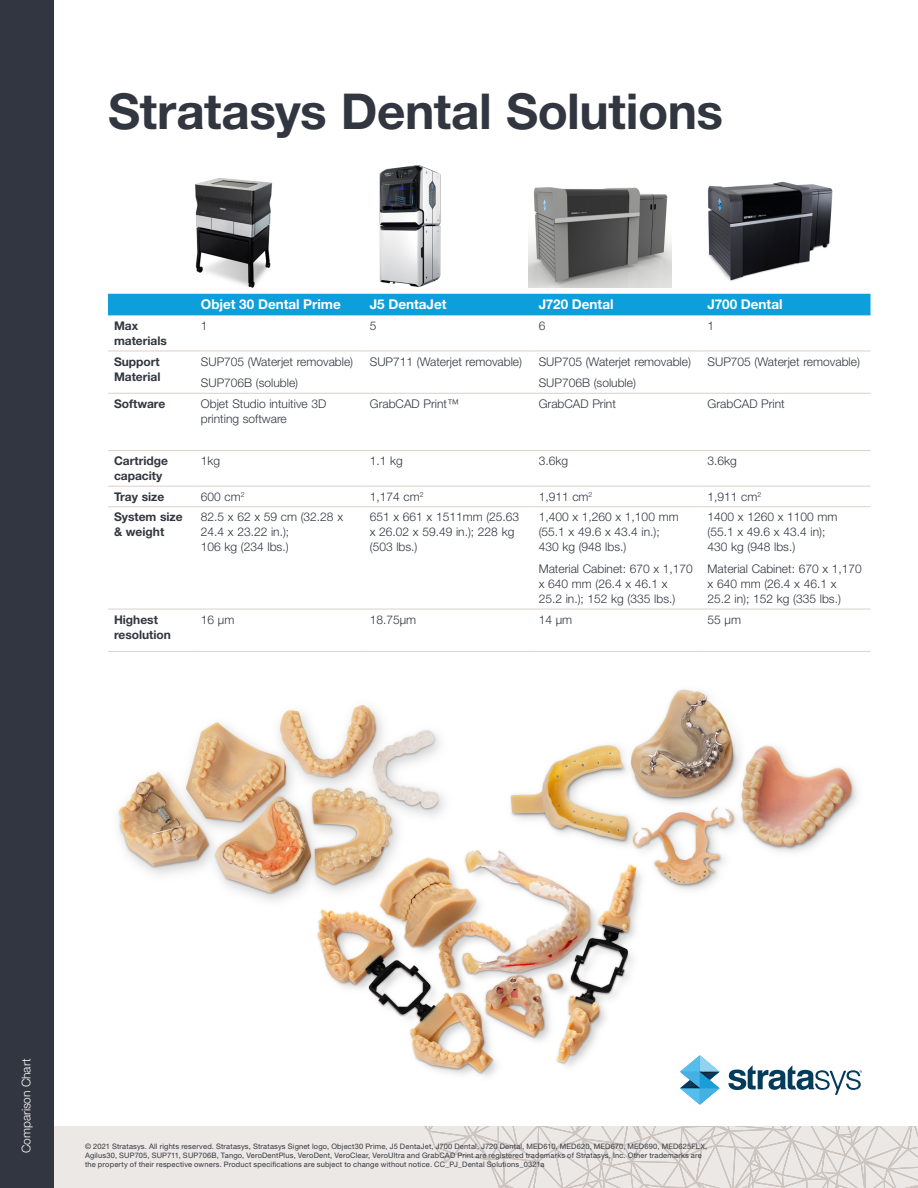
<style>
.page{position:relative;width:918px;height:1188px;background:#fff}
.page>*{position:absolute;margin:0;border:0;box-sizing:border-box;transform-origin:0 0}
.Cover_title{font:700 49.5px "Helvetica Neue LT Std";letter-spacing:-.01em;color:#323640}
.TBL_-_Title{font:700 13.5px "Helvetica Neue LT Std";color:#fff}
.TBL_-_Body{font:300 12px/15px "Helvetica Neue LT Std";color:#323640}
.TBL_-_Body-2{font:700 12px/15px "Helvetica Neue LT Std";color:#323640}
.t1{font:300 12px "Helvetica Neue LT Std";letter-spacing:-.005em;color:#fff}
.t2{font:7.5px/9px "Helvetica Neue LT Std";letter-spacing:.02em;color:#323640}
</style>
<div class="page">
<div style="left:0;top:0;width:54px;height:1188px;background:#323640"></div>
<div style="left:54px;top:1127px;width:864px;height:61px;background:#ece8e5"></div>
<svg style="left:425px;top:1127px;width:493px;height:61px"></svg>
<img style="left:708px;top:181px;width:125px;height:100px">
<img style="left:529px;top:187px;width:142px;height:101px">
<img style="left:188px;top:178px;width:96px;height:116px">
<img style="left:336px;top:165px;width:150px;height:129px">
<svg style="left:680px;top:1055px;width:40px;height:50px"></svg>
<svg style="left:728px;top:1065px;width:134px;height:30px"></svg>
<div style="left:108px;top:294px;width:763px;height:21px;background:#0c9fdc"></div>
<hr style="left:108px;top:351px;width:87px;height:1px;background:#dad1cb">
<hr style="left:195px;top:351px;width:169px;height:1px;background:#dad1cb">
<hr style="left:364px;top:351px;width:169px;height:1px;background:#dad1cb">
<hr style="left:533px;top:351px;width:169px;height:1px;background:#dad1cb">
<hr style="left:702px;top:351px;width:169px;height:1px;background:#dad1cb">
<hr style="left:108px;top:393px;width:87px;height:1px;background:#dad1cb">
<hr style="left:195px;top:393px;width:169px;height:1px;background:#dad1cb">
<hr style="left:364px;top:393px;width:169px;height:1px;background:#dad1cb">
<hr style="left:533px;top:393px;width:169px;height:1px;background:#dad1cb">
<hr style="left:702px;top:393px;width:169px;height:1px;background:#dad1cb">
<hr style="left:108px;top:450px;width:87px;height:1px;background:#dad1cb">
<hr style="left:195px;top:450px;width:169px;height:1px;background:#dad1cb">
<hr style="left:364px;top:450px;width:169px;height:1px;background:#dad1cb">
<hr style="left:533px;top:450px;width:169px;height:1px;background:#dad1cb">
<hr style="left:702px;top:450px;width:169px;height:1px;background:#dad1cb">
<hr style="left:108px;top:486px;width:87px;height:1px;background:#dad1cb">
<hr style="left:195px;top:486px;width:169px;height:1px;background:#dad1cb">
<hr style="left:364px;top:486px;width:169px;height:1px;background:#dad1cb">
<hr style="left:533px;top:486px;width:169px;height:1px;background:#dad1cb">
<hr style="left:702px;top:486px;width:169px;height:1px;background:#dad1cb">
<hr style="left:108px;top:506px;width:87px;height:1px;background:#dad1cb">
<hr style="left:195px;top:506px;width:169px;height:1px;background:#dad1cb">
<hr style="left:364px;top:506px;width:169px;height:1px;background:#dad1cb">
<hr style="left:533px;top:506px;width:169px;height:1px;background:#dad1cb">
<hr style="left:702px;top:506px;width:169px;height:1px;background:#dad1cb">
<hr style="left:108px;top:609px;width:87px;height:1px;background:#dad1cb">
<hr style="left:195px;top:609px;width:169px;height:1px;background:#dad1cb">
<hr style="left:364px;top:609px;width:169px;height:1px;background:#dad1cb">
<hr style="left:533px;top:609px;width:169px;height:1px;background:#dad1cb">
<hr style="left:702px;top:609px;width:169px;height:1px;background:#dad1cb">
<hr style="left:108px;top:651px;width:87px;height:1px;background:#dad1cb">
<hr style="left:195px;top:651px;width:169px;height:1px;background:#dad1cb">
<hr style="left:364px;top:651px;width:169px;height:1px;background:#dad1cb">
<hr style="left:533px;top:651px;width:169px;height:1px;background:#dad1cb">
<hr style="left:702px;top:651px;width:169px;height:1px;background:#dad1cb">
<img style="left:118px;top:705px;width:327px;height:196px">
<img style="left:299px;top:811px;width:339px;height:266px">
<img style="left:501px;top:689px;width:357px;height:217px">
<p class="Cover_title" style="left:108px;top:81px;width:617px">Stratasys Dental Solutions</p>
<p class="TBL_-_Title" style="left:201px;top:296px;width:141px">Objet 30 Dental Prime</p>
<p class="TBL_-_Title" style="left:370px;top:296px;width:78px">J5 DentaJet</p>
<p class="TBL_-_Title" style="left:539px;top:296px;width:76px">J720 Dental</p>
<p class="TBL_-_Title" style="left:708px;top:296px;width:77px">J700 Dental</p>
<p class="TBL_-_Body-2" style="left:114px;top:318px;width:55px">Max materials</p>
<p class="TBL_-_Body" style="left:201px;top:318px;width:8px">1</p>
<p class="TBL_-_Body" style="left:370px;top:318px;width:8px">5</p>
<p class="TBL_-_Body" style="left:539px;top:318px;width:8px">6</p>
<p class="TBL_-_Body" style="left:708px;top:318px;width:8px">1</p>
<p class="TBL_-_Body-2" style="left:114px;top:353px;width:48px">Support<br>Material</p>
<p class="TBL_-_Body" style="left:201px;top:354px;width:154px">SUP705 (Waterjet removable)</p>
<p class="TBL_-_Body" style="left:201px;top:375px;width:99px">SUP706B (soluble)</p>
<p class="TBL_-_Body" style="left:370px;top:354px;width:154px">SUP711 (Waterjet removable)</p>
<p class="TBL_-_Body" style="left:539px;top:354px;width:154px">SUP705 (Waterjet removable)</p>
<p class="TBL_-_Body" style="left:539px;top:375px;width:99px">SUP706B (soluble)</p>
<p class="TBL_-_Body" style="left:708px;top:354px;width:154px">SUP705 (Waterjet removable)</p>
<p class="TBL_-_Body-2" style="left:114px;top:396px;width:53px">Software</p>
<p class="TBL_-_Body" style="left:201px;top:396px;width:127px">Objet Studio intuitive 3D printing software</p>
<p class="TBL_-_Body" style="left:370px;top:396px;width:91px">GrabCAD Print™</p>
<p class="TBL_-_Body" style="left:539px;top:396px;width:79px">GrabCAD Print</p>
<p class="TBL_-_Body" style="left:708px;top:396px;width:79px">GrabCAD Print</p>
<p class="TBL_-_Body-2" style="left:114px;top:453px;width:55px">Cartridge capacity</p>
<p class="TBL_-_Body" style="left:201px;top:453px;width:21px">1kg</p>
<p class="TBL_-_Body" style="left:370px;top:453px;width:35px">1.1 kg</p>
<p class="TBL_-_Body" style="left:539px;top:453px;width:31px">3.6kg</p>
<p class="TBL_-_Body" style="left:708px;top:453px;width:31px">3.6kg</p>
<p class="TBL_-_Body-2" style="left:114px;top:489px;width:52px">Tray size</p>
<p class="TBL_-_Body" style="left:201px;top:489px;width:45px">600 cm<sup>2</sup></p>
<p class="TBL_-_Body" style="left:370px;top:489px;width:55px">1,174 cm<sup>2</sup></p>
<p class="TBL_-_Body" style="left:539px;top:489px;width:55px">1,911 cm<sup>2</sup></p>
<p class="TBL_-_Body" style="left:708px;top:489px;width:55px">1,911 cm<sup>2</sup></p>
<p class="TBL_-_Body-2" style="left:114px;top:509px;width:70px">System size &amp; weight</p>
<p class="TBL_-_Body" style="left:201px;top:509px;width:144px">82.5 x 62 x 59 cm (32.28 x<br>24.4 x 23.22 in.);<br>106 kg (234 lbs.)</p>
<p class="TBL_-_Body" style="left:370px;top:509px;width:151px">651 x 661 x 1511mm (25.63 x 26.02 x 59.49 in.); 228 kg (503 lbs.)</p>
<p class="TBL_-_Body" style="left:539px;top:509px;width:141px">1,400 x 1,260 x 1,100 mm (55.1 x 49.6 x 43.4 in.);<br>430 kg (948 lbs.)</p>
<p class="TBL_-_Body" style="left:539px;top:561px;width:156px">Material Cabinet: 670 x 1,170 x 640 mm (26.4 x 46.1 x<br>25.2 in.); 152 kg (335 lbs.)</p>
<p class="TBL_-_Body" style="left:708px;top:509px;width:131px">1400 x 1260 x 1100 mm (55.1 x 49.6 x 43.4 in);<br>430 kg (948 lbs.)</p>
<p class="TBL_-_Body" style="left:708px;top:561px;width:156px">Material Cabinet: 670 x 1,170 x 640 mm (26.4 x 46.1 x<br>25.2 in); 152 kg (335 lbs.)</p>
<p class="TBL_-_Body-2" style="left:114px;top:612px;width:59px">Highest resolution</p>
<p class="TBL_-_Body" style="left:201px;top:612px;width:35px">16 μm</p>
<p class="TBL_-_Body" style="left:370px;top:612px;width:48px">18.75μm</p>
<p class="TBL_-_Body" style="left:539px;top:612px;width:35px">14 μm</p>
<p class="TBL_-_Body" style="left:708px;top:612px;width:35px">55 μm</p>
<p class="t1" style="left:19px;top:1153px;width:96px;rotate:-90deg">Comparison Chart</p>
<p class="t2" style="left:85px;top:1142px;width:624px">© 2021 Stratasys. All rights reserved. Stratasys, Stratasys Signet logo, Object30 Prime, J5 DentaJet, J700 Dental, J720 Dental, MED610, MED620, MED670, MED690, MED625FLX,<br>Agilus30, SUP705, SUP711, SUP706B, Tango, VeroDentPlus, VeroDent, VeroClear, VeroUltra and GrabCAD Print are registered trademarks of Stratasys, Inc. Other trademarks are the property of their respective owners. Product specifications are subject to change without notice. CC_PJ_Dental Solutions_0321a</p>
</div>
